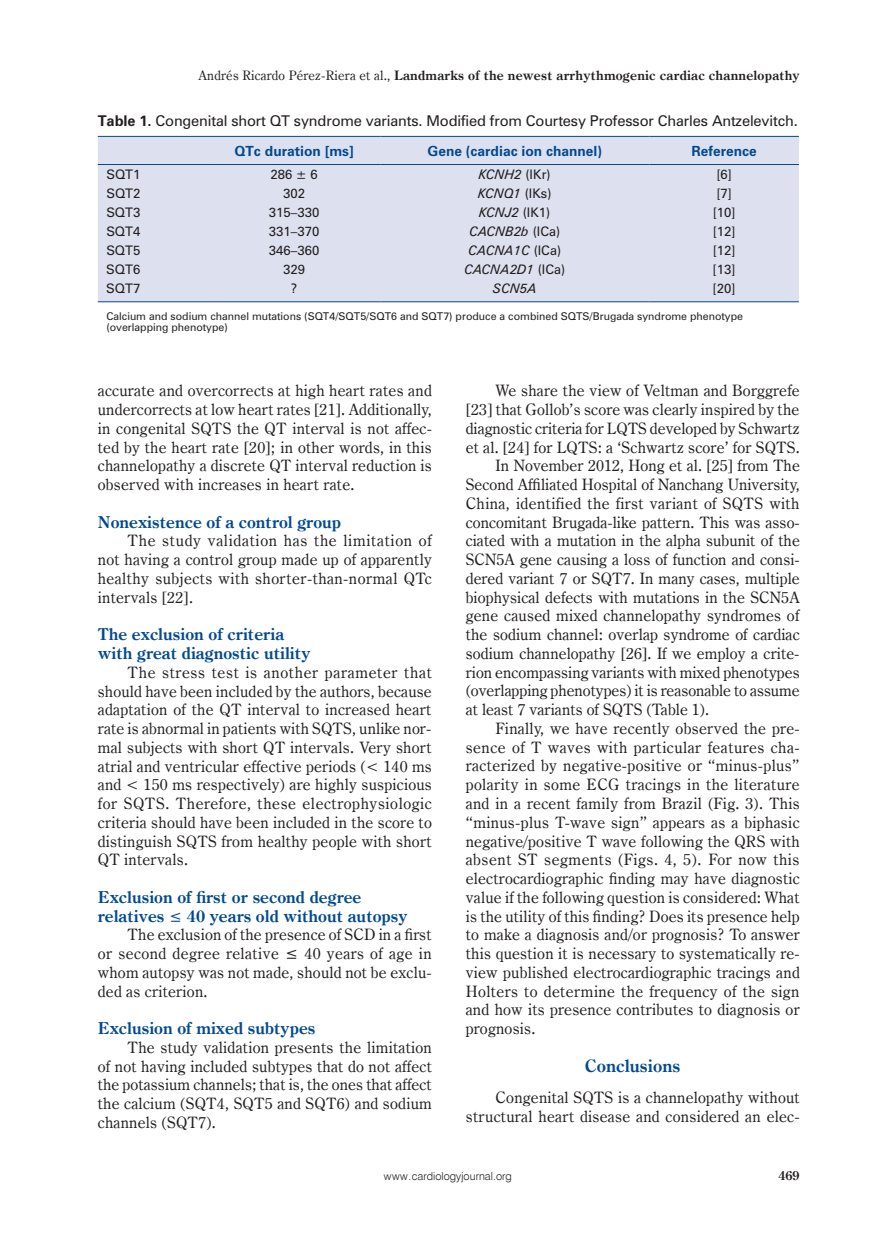
<style>
.page{position:relative;width:872px;height:1234px;background:#fff}
.page>*{position:absolute;margin:0;border:0;box-sizing:border-box;transform-origin:0 0}
.t1{font:700 17.25px "Century Oldst EU";color:#014990}
.t2{font:700 16.5px/18.8px "Century Oldst EU";color:#014990}
.t3{font:15.75px/18.8px "Century Oldst EU";letter-spacing:.015em;color:#231f20;text-align:justify}
.t4{font:15.75px "Century Oldst EU";letter-spacing:.035em;color:#231f20}
.t5{font:13.5px "Zurich PL";letter-spacing:-.01em;color:#231f20}
.t6{font:700 13.05px "Century Oldst EU";letter-spacing:.015em;color:#231f20}
.t7{font:700 12.75px "Zurich PL";color:#014990}
.t8{font:700 12.75px "Century Oldst EU";color:#231f20}
.t9{font:12px "Zurich PL";color:#231f20}
.t10{font:italic 12px "Zurich PL";color:#231f20}
.t11{font:10.95px "Swis 721 Lt EU";color:#231f20}
.t12{font:9.75px/10.9px "Zurich PL";color:#231f20}
.s1{font-weight:400}
.s2{font-weight:700}
.s3{font-style:normal}
</style>
<div class="page">
<div style="left:98px;top:137px;width:701px;height:164px;background:#dde1ef"></div>
<hr style="left:98px;top:136px;width:110px;height:1px;background:#014990">
<hr style="left:208px;top:136px;width:172px;height:1px;background:#014990">
<hr style="left:380px;top:136px;width:269px;height:1px;background:#014990">
<hr style="left:649px;top:136px;width:150px;height:1px;background:#014990">
<hr style="left:98px;top:164px;width:110px;height:1px;background:#014990">
<hr style="left:208px;top:164px;width:172px;height:1px;background:#014990">
<hr style="left:380px;top:164px;width:269px;height:1px;background:#014990">
<hr style="left:649px;top:164px;width:150px;height:1px;background:#014990">
<hr style="left:98px;top:301px;width:110px;height:1px;background:#014990">
<hr style="left:208px;top:301px;width:172px;height:1px;background:#014990">
<hr style="left:380px;top:301px;width:269px;height:1px;background:#014990">
<hr style="left:649px;top:301px;width:150px;height:1px;background:#014990">
<p class="t6" style="left:198px;top:67px;width:603px"><span class="s1">Andrés Ricardo Pérez-Riera et al.,</span> Landmarks of the newest arrhythmogenic cardiac channelopathy</p>
<p class="t5" style="left:98px;top:111px;width:701px"><span class="s2">Table 1.</span> Congenital short QT syndrome variants. Modified from Courtesy Professor Charles Antzelevitch.</p>
<p class="t7" style="left:235px;top:142px;width:121px">QTc duration [ms]</p>
<p class="t7" style="left:427px;top:142px;width:176px">Gene (cardiac ion channel)</p>
<p class="t7" style="left:691px;top:142px;width:67px">Reference</p>
<p class="t9" style="left:106px;top:166px;width:36px">SQT1</p>
<p class="t9" style="left:270px;top:166px;width:49px">286 ± 6</p>
<p class="t10" style="left:479px;top:166px;width:73px">KCNH2 <span class="s3">(IKr)</span></p>
<p class="t9" style="left:716px;top:166px;width:17px">[6]</p>
<p class="t9" style="left:106px;top:185px;width:36px">SQT2</p>
<p class="t9" style="left:283px;top:185px;width:23px">302</p>
<p class="t10" style="left:478px;top:185px;width:75px">KCNQ1 <span class="s3">(IKs)</span></p>
<p class="t9" style="left:716px;top:185px;width:17px">[7]</p>
<p class="t9" style="left:106px;top:204px;width:36px">SQT3</p>
<p class="t9" style="left:269px;top:204px;width:52px">315–330</p>
<p class="t10" style="left:479px;top:204px;width:73px">KCNJ2 <span class="s3">(IK1)</span></p>
<p class="t9" style="left:712px;top:204px;width:24px">[10]</p>
<p class="t9" style="left:106px;top:223px;width:36px">SQT4</p>
<p class="t9" style="left:269px;top:223px;width:52px">331–370</p>
<p class="t10" style="left:469px;top:223px;width:92px">CACNB2b <span class="s3">(ICa)</span></p>
<p class="t9" style="left:712px;top:223px;width:24px">[12]</p>
<p class="t9" style="left:106px;top:242px;width:36px">SQT5</p>
<p class="t9" style="left:269px;top:242px;width:52px">346–360</p>
<p class="t10" style="left:468px;top:242px;width:94px">CACNA1C <span class="s3">(ICa)</span></p>
<p class="t9" style="left:712px;top:242px;width:24px">[12]</p>
<p class="t9" style="left:106px;top:261px;width:36px">SQT6</p>
<p class="t9" style="left:283px;top:261px;width:23px">329</p>
<p class="t10" style="left:464px;top:261px;width:102px">CACNA2D1 <span class="s3">(ICa)</span></p>
<p class="t9" style="left:712px;top:261px;width:24px">[13]</p>
<p class="t9" style="left:106px;top:280px;width:36px">SQT7</p>
<p class="t9" style="left:291px;top:280px;width:8px">?</p>
<p class="t10" style="left:493px;top:280px;width:46px">SCN5A</p>
<p class="t9" style="left:712px;top:280px;width:24px">[20]</p>
<p class="t12" style="left:106px;top:310px;width:638px">Calcium and sodium channel mutations (SQT4/SQT5/SQT6 and SQT7) produce a combined SQTS/Brugada syndrome phenotype (overlapping phenotype)</p>
<p class="t3" style="left:98px;top:381px;width:335px">accurate and overcorrects at high heart rates and undercorrects at low heart rates [21]. Additionally, in congenital SQTS the QT interval is not affec&shy;ted by the heart rate [20]; in other words, in this channelopathy a discrete QT interval reduction is observed with increases in heart rate.</p>
<p class="t2" style="left:98px;top:513px;width:245px">Nonexistence of a control group</p>
<p class="t3" style="left:98px;top:531px;width:335px;text-indent:30px">The study validation has the limitation of not having a control group made up of apparently healthy subjects with shorter-than-normal QTc intervals [22].</p>
<p class="t2" style="left:98px;top:625px;width:214px">The exclusion of criteria with great diagnostic utility</p>
<p class="t3" style="left:98px;top:663px;width:336px;text-indent:30px">The stress test is another parameter that should have been included by the authors, because adaptation of the QT interval to increased heart rate is abnormal in patients with SQTS, unlike nor&shy;mal subjects with short QT intervals. Very short atrial and ventricular effective periods (&lt; 140 ms and &lt; 150 ms respectively) are highly suspicious for SQTS. Therefore, these electrophysiologic criteria should have been included in the score to distinguish SQTS from healthy people with short QT intervals.</p>
<p class="t2" style="left:98px;top:888px;width:265px">Exclusion of first or second degree relatives</p>
<p class="t2" style="left:187px;top:906px;width:222px">40 years old without autopsy</p>
<p class="t3" style="left:98px;top:925px;width:335px;text-indent:30px">The exclusion of the presence of SCD in a first or second degree relative</p>
<p class="t3" style="left:98px;top:944px;width:335px;text-indent:206px">40 years of age in whom autopsy was not made, should not be exclu&shy;ded as criterion.</p>
<p class="t2" style="left:98px;top:1019px;width:219px">Exclusion of mixed subtypes</p>
<p class="t3" style="left:98px;top:1038px;width:335px;text-indent:30px">The study validation presents the limitation of not having included subtypes that do not affect the potassium channels; that is, the ones that affect the calcium (SQT4, SQT5 and SQT6) and sodium channels (SQT7).</p>
<p class="t3" style="left:495px;top:381px;width:306px">We share the view of Veltman and Borggrefe</p>
<p class="t3" style="left:466px;top:400px;width:335px">[23] that Gollob’s score was clearly inspired by the</p>
<p class="t3" style="left:466px;top:419px;width:335px">diagnostic criteria for LQTS developed by Schwartz</p>
<p class="t3" style="left:466px;top:438px;width:335px">et al. [24] for LQTS: a ‘Schwartz score’ for SQTS.</p>
<p class="t3" style="left:495px;top:456px;width:306px">In November 2012, Hong et al. [25] from The</p>
<p class="t3" style="left:466px;top:475px;width:335px">Second Affiliated Hospital of Nanchang University,</p>
<p class="t3" style="left:466px;top:494px;width:335px">China, identified the first variant of SQTS with</p>
<p class="t3" style="left:466px;top:513px;width:335px">concomitant Brugada-like pattern. This was asso-</p>
<p class="t3" style="left:466px;top:531px;width:335px">ciated with a mutation in the alpha subunit of the</p>
<p class="t3" style="left:466px;top:550px;width:335px">SCN5A gene causing a loss of function and consi-</p>
<p class="t3" style="left:466px;top:569px;width:335px">dered variant 7 or SQT7. In many cases, multiple</p>
<p class="t3" style="left:466px;top:588px;width:335px">biophysical defects with mutations in the SCN5A</p>
<p class="t3" style="left:466px;top:606px;width:335px">gene caused mixed channelopathy syndromes of</p>
<p class="t3" style="left:466px;top:625px;width:335px">the sodium channel: overlap syndrome of cardiac</p>
<p class="t3" style="left:466px;top:644px;width:335px">sodium channelopathy [26]. If we employ a crite-</p>
<p class="t3" style="left:466px;top:663px;width:335px">rion encompassing variants with mixed phenotypes</p>
<p class="t3" style="left:466px;top:681px;width:335px">(overlapping phenotypes) it is reasonable to assume</p>
<p class="t3" style="left:466px;top:700px;width:245px">at least 7 variants of SQTS (Table 1).</p>
<p class="t3" style="left:495px;top:719px;width:306px">Finally, we have recently observed the pre-</p>
<p class="t3" style="left:466px;top:738px;width:335px">sence of T waves with particular features cha-</p>
<p class="t3" style="left:466px;top:756px;width:335px">racterized by negative-positive or “minus-plus”</p>
<p class="t3" style="left:466px;top:775px;width:335px">polarity in some ECG tracings in the literature</p>
<p class="t3" style="left:466px;top:794px;width:335px">and in a recent family from Brazil (Fig. 3). This</p>
<p class="t3" style="left:466px;top:812px;width:335px">“minus-plus T-wave sign” appears as a biphasic</p>
<p class="t3" style="left:466px;top:831px;width:335px">negative/positive T wave following the QRS with</p>
<p class="t4" style="left:466px;top:849px;width:335px">absent ST segments (Figs. 4, 5). For now this</p>
<p class="t3" style="left:466px;top:869px;width:335px">electrocardiographic finding may have diagnostic</p>
<p class="t3" style="left:466px;top:887px;width:335px">value if the following question is considered: What</p>
<p class="t3" style="left:466px;top:906px;width:335px">is the utility of this finding? Does its presence help</p>
<p class="t3" style="left:466px;top:925px;width:335px">to make a diagnosis and/or prognosis? To answer</p>
<p class="t3" style="left:466px;top:944px;width:336px">this question it is necessary to systematically re-</p>
<p class="t3" style="left:466px;top:962px;width:336px">view published electrocardiographic tracings and</p>
<p class="t3" style="left:466px;top:981px;width:335px">Holters to determine the frequency of the sign</p>
<p class="t3" style="left:466px;top:1000px;width:335px">and how its presence contributes to diagnosis or</p>
<p class="t3" style="left:466px;top:1019px;width:71px">prognosis.</p>
<p class="t1" style="left:585px;top:1054px;width:97px">Conclusions</p>
<p class="t3" style="left:466px;top:1088px;width:335px;text-align:right">Congenital SQTS is a channelopathy without structural heart disease and considered an elec-</p>
<p class="t11" style="left:384px;top:1169px;width:129px">www.cardiologyjournal.org</p>
<p class="t8" style="left:778px;top:1167px;width:23px">469</p>
</div>
